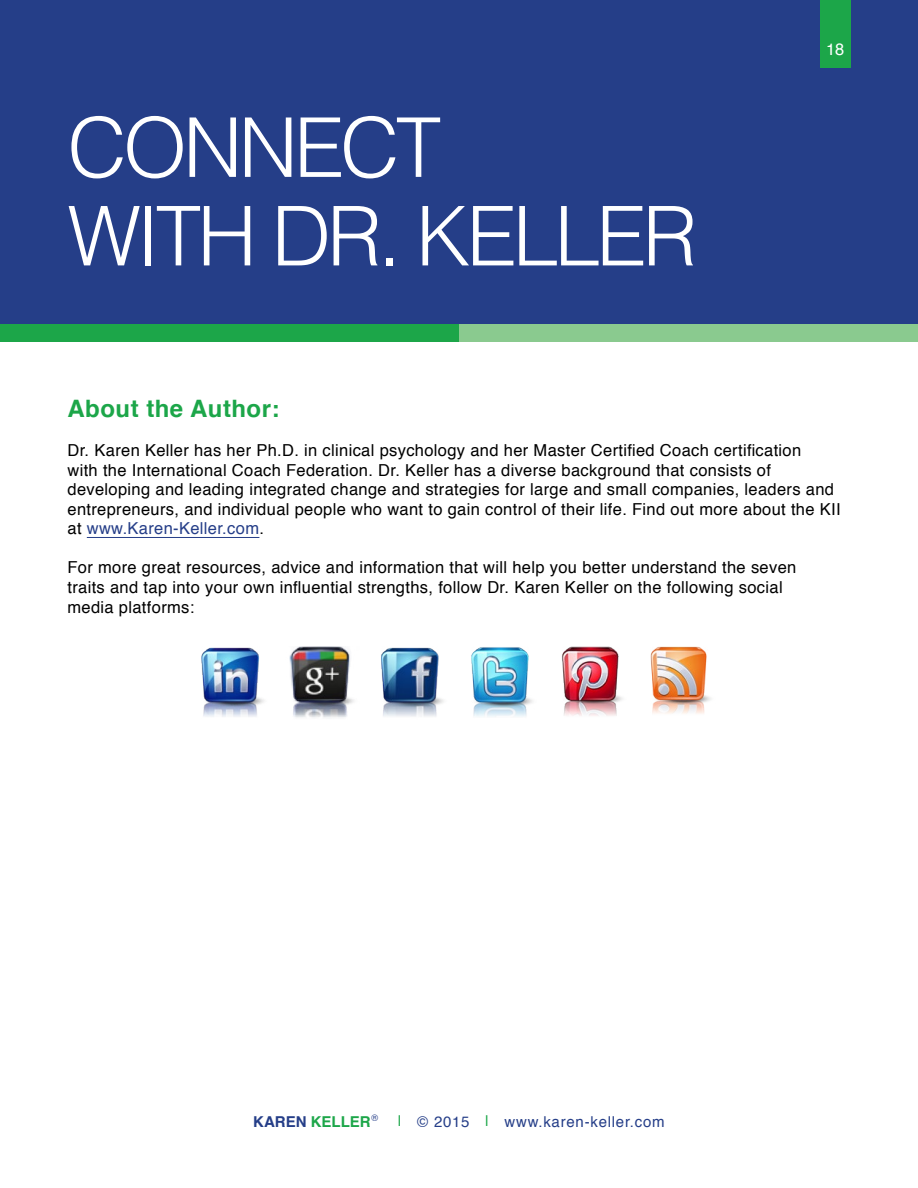
<style>
.page{position:relative;width:918px;height:1188px;background:#fff}
.page>*{position:absolute;margin:0;border:0;box-sizing:border-box;transform-origin:0 0}
.t1{font:300 82.5px/88.5px "Helvetica";letter-spacing:-.05em;color:#fff}
.t2{font:700 24px "Helvetica";letter-spacing:.02em;color:#1ca649}
.t3{font:16.5px/19.5px "Helvetica";letter-spacing:.02em;color:#000}
.t4{font:16.5px "Helvetica";color:#fff}
.t5{font:15px "Helvetica";letter-spacing:.05em;color:#253e88}
.t6{font:700 15px "Helvetica";color:#1ca649}
.s1{color:#253e88}
.s2{color:#1ca649}
</style>
<div class="page">
<div style="left:0;top:0;width:918px;height:324px;background:#253e88"></div>
<div style="left:0;top:324px;width:459px;height:17px;background:#1ca649"></div>
<div style="left:459px;top:324px;width:459px;height:17px;background:#8aca8f"></div>
<div style="left:820px;top:0;width:30px;height:68px;background:#1ca649"></div>
<hr style="left:87px;top:537px;width:172px;height:1px;background:#253e88">
<img style="left:381px;top:647px;width:63px;height:70px">
<img style="left:289px;top:646px;width:65px;height:72px">
<img style="left:201px;top:647px;width:63px;height:70px">
<img style="left:562px;top:646px;width:61px;height:70px">
<img style="left:650px;top:646px;width:61px;height:68px">
<img style="left:471px;top:647px;width:62px;height:70px">
<h1 class="t1" style="left:68px;top:98px;width:631px">CONNECT<br>WITH DR. KELLER</h1>
<p class="t4" style="left:826px;top:37px;width:20px">18</p>
<h2 class="t2" style="left:68px;top:390px;width:214px">About the Author:</h2>
<p class="t3" style="left:68px;top:441px;width:775px">Dr. Karen Keller has her Ph.D. in clinical psychology and her Master Certified Coach certification<br>with the International Coach Federation. Dr. Keller has a diverse background that consists of developing and leading integrated change and strategies for large and small companies, leaders and entrepreneurs, and individual people who want to gain control of their life. Find out more about the KII at <span class="s1">www.Karen-Keller.com</span>.</p>
<p class="t3" style="left:68px;top:558px;width:730px">For more great resources, advice and information that will help you better understand the seven traits and tap into your own influential strengths, follow Dr. Karen Keller on the following social media platforms:</p>
<p class="t6" style="left:253px;top:1110px;width:126px"><span class="s1">KAREN</span> KELLER<sup>®</sup></p>
<p class="t5" style="left:398px;top:1110px;width:268px"><span class="s2">|</span> © 2015 <span class="s2">|</span> www.karen-keller.com</p>
</div>
